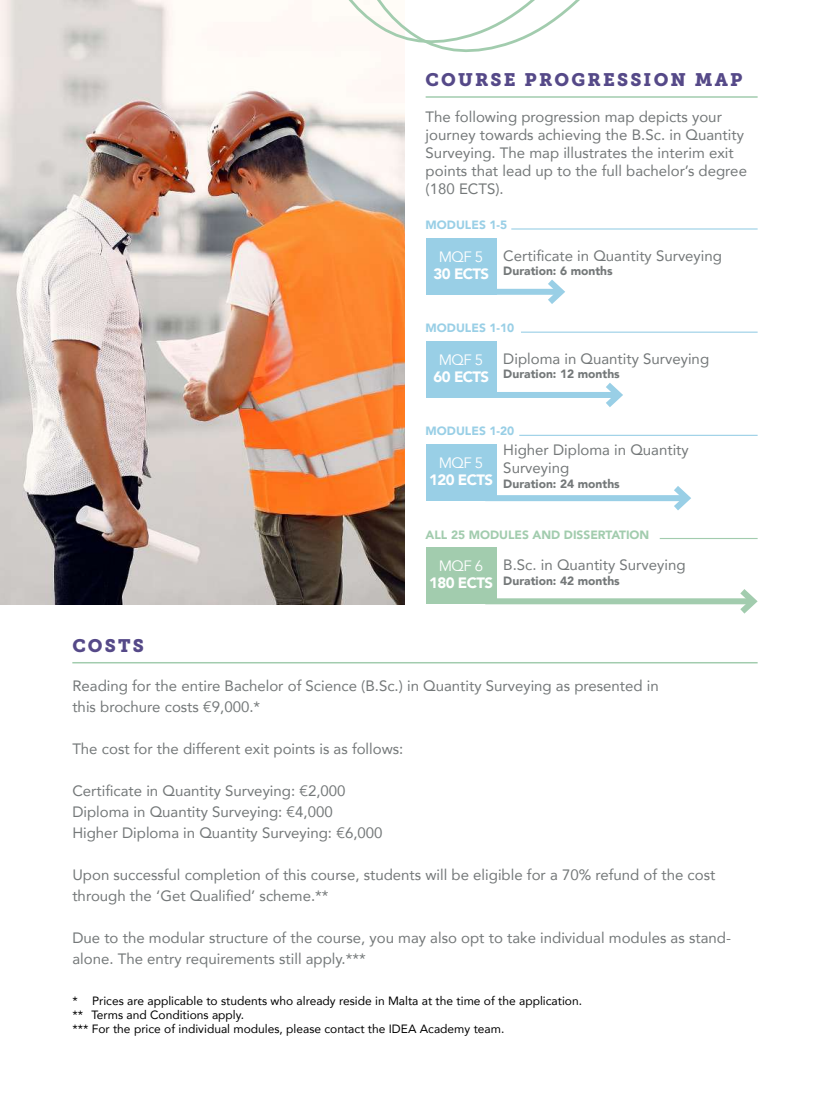
<style>
.page{position:relative;width:830px;height:1106px;background:#fff}
.page>*{position:absolute;margin:0;border:0;box-sizing:border-box;transform-origin:0 0}
.t1{font:18px "Museo Slab 900";letter-spacing:.12em;color:#554988}
.t2{font:15px/21px "Avenir";color:#747879}
.t3{font:900 15px "Avenir";letter-spacing:-.04em;color:#fff}
.t4{font:15px "Avenir";letter-spacing:-.04em;color:#fff}
.t5{font:12px/14.4px "Avenir";color:#000}
.t6{font:900 12px "Avenir";color:#747879}
.t7{font:900 12px "Avenir";color:#99cfe6}
.t8{font:900 12px "Avenir";color:#a2ccae}
</style>
<div class="page">
<img style="left:0;top:0;width:404px;height:604px">
<hr style="left:72px;top:662px;width:685px;height:1px;background:#a2ccae">
<hr style="left:425px;top:96px;width:332px;height:2px;background:#a2ccae">
<div style="left:425px;top:238px;width:71px;height:57px;background:#99cfe6"></div>
<div style="left:485px;top:289px;width:75px;height:6px;background:#99cfe6"></div>
<svg style="left:541px;top:279px;width:24px;height:25px"></svg>
<hr style="left:511px;top:228px;width:246px;height:1px;background:#99cfe6">
<div style="left:425px;top:341px;width:71px;height:57px;background:#99cfe6"></div>
<div style="left:485px;top:392px;width:133px;height:6px;background:#99cfe6"></div>
<svg style="left:606px;top:383px;width:17px;height:24px"></svg>
<hr style="left:520px;top:331px;width:237px;height:2px;background:#99cfe6">
<div style="left:425px;top:444px;width:71px;height:57px;background:#99cfe6"></div>
<div style="left:485px;top:495px;width:201px;height:6px;background:#99cfe6"></div>
<svg style="left:667px;top:486px;width:24px;height:25px"></svg>
<hr style="left:519px;top:435px;width:238px;height:1px;background:#99cfe6">
<div style="left:425px;top:547px;width:71px;height:57px;background:#a2ccae"></div>
<div style="left:485px;top:598px;width:267px;height:6px;background:#a2ccae"></div>
<svg style="left:733px;top:589px;width:25px;height:25px"></svg>
<hr style="left:659px;top:538px;width:98px;height:1px;background:#a2ccae">
<svg style="left:252px;top:0;width:328px;height:59px"></svg>
<p class="t1" style="left:425px;top:69px;width:318px">COURSE PROGRESSION MAP</p>
<p class="t2" style="left:425px;top:107px;width:323px;line-height:18px">The following progression map depicts your journey towards achieving the B.Sc. in Quantity Surveying. The map illustrates the interim exit points that lead up to the full bachelor’s degree (180 ECTS).</p>
<p class="t7" style="left:425px;top:214px;width:83px">MODULES 1-5</p>
<p class="t4" style="left:438px;top:247px;width:46px">MQF 5</p>
<p class="t2" style="left:503px;top:245px;width:220px">Certificate in Quantity Surveying</p>
<p class="t6" style="left:503px;top:261px;width:111px">Duration: 6 months</p>
<p class="t3" style="left:433px;top:261px;width:57px">30 ECTS</p>
<p class="t7" style="left:425px;top:318px;width:90px">MODULES 1-10</p>
<p class="t4" style="left:438px;top:350px;width:46px">MQF 5</p>
<p class="t2" style="left:503px;top:348px;width:207px">Diploma in Quantity Surveying</p>
<p class="t6" style="left:503px;top:364px;width:118px">Duration: 12 months</p>
<p class="t3" style="left:433px;top:364px;width:57px">60 ECTS</p>
<p class="t7" style="left:425px;top:421px;width:90px">MODULES 1-20</p>
<p class="t4" style="left:438px;top:454px;width:46px">MQF 5</p>
<p class="t3" style="left:429px;top:467px;width:65px">120 ECTS</p>
<p class="t2" style="left:503px;top:441px;width:187px;line-height:18px">Higher Diploma in Quantity<br>Surveying</p>
<p class="t6" style="left:503px;top:473px;width:118px">Duration: 24 months</p>
<p class="t8" style="left:425px;top:524px;width:225px">ALL 25 MODULES AND DISSERTATION</p>
<p class="t4" style="left:438px;top:557px;width:46px">MQF 6</p>
<p class="t2" style="left:503px;top:554px;width:184px">B.Sc. in Quantity Surveying</p>
<p class="t6" style="left:503px;top:570px;width:118px">Duration: 42 months</p>
<p class="t3" style="left:429px;top:570px;width:65px">180 ECTS</p>
<p class="t1" style="left:72px;top:635px;width:73px">COSTS</p>
<p class="t2" style="left:72px;top:674px;width:587px">Reading for the entire Bachelor of Science (B.Sc.) in Quantity Surveying as presented in this brochure costs €9,000.*</p>
<p class="t2" style="left:72px;top:737px;width:332px">The cost for the different exit points is as follows:</p>
<p class="t2" style="left:72px;top:779px;width:311px">Certificate in Quantity Surveying: €2,000<br>Diploma in Quantity Surveying: €4,000<br>Higher Diploma in Quantity Surveying: €6,000</p>
<p class="t2" style="left:72px;top:863px;width:644px">Upon successful completion of this course, students will be eligible for a 70% refund of the cost through the ‘Get Qualified’ scheme.**</p>
<p class="t2" style="left:72px;top:926px;width:659px">Due to the modular structure of the course, you may also opt to take individual modules as stand&shy;alone. The entry requirements still apply.***</p>
<p class="t5" style="left:72px;top:992px;width:511px">* Prices are applicable to students who already reside in Malta at the time of the application. ** Terms and Conditions apply.<br>*** For the price of individual modules, please contact the IDEA Academy team.</p>
</div>
